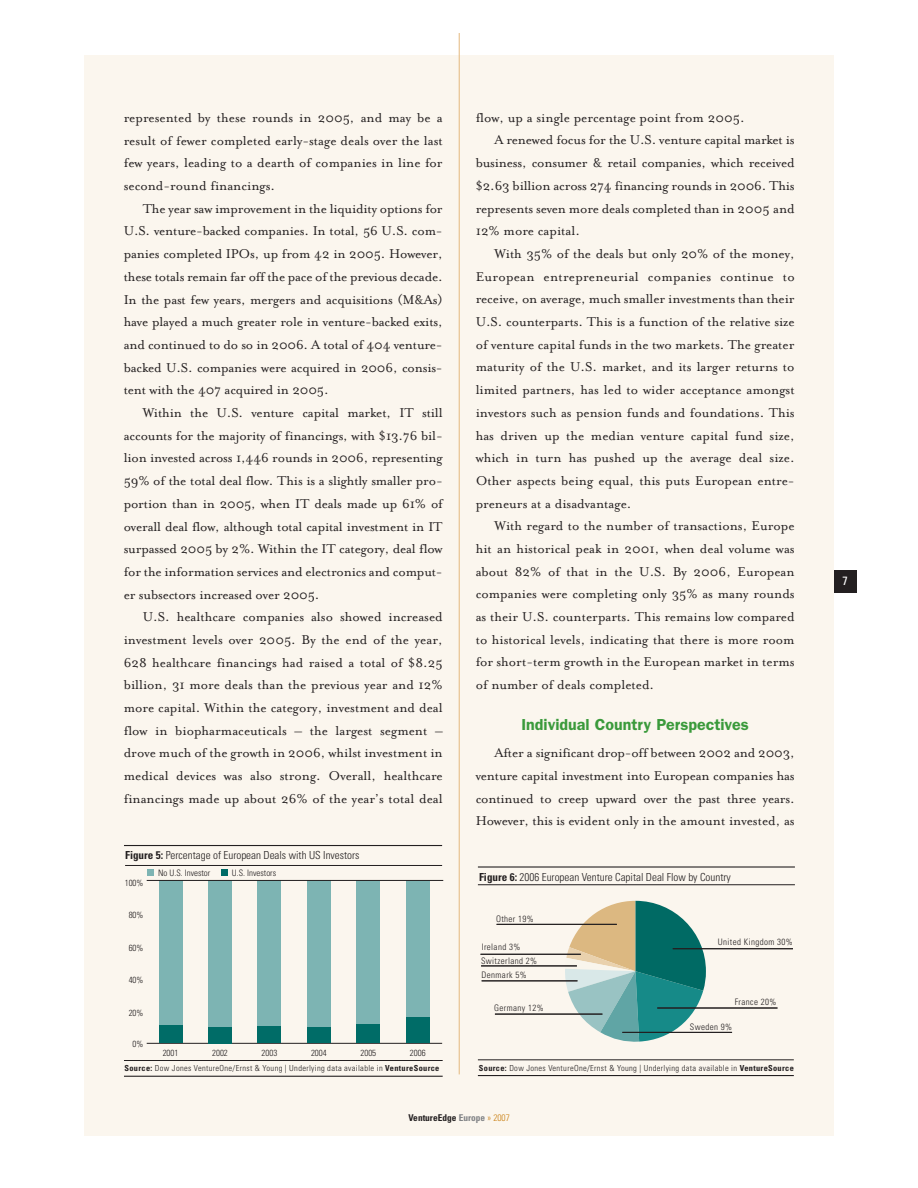
<style>
.page{position:relative;width:918px;height:1188px;background:#fff}
.page>*{position:absolute;margin:0;border:0;box-sizing:border-box;transform-origin:0 0}
.t1{font:600 16.05px "Franklin Gothic";color:#3a9a3b}
.t2{font:14.7px/22.6px "Mrs Eaves Roman";color:#231f20;text-align:justify}
.t3{font:14.7px "Mrs Eaves Roman";letter-spacing:.02em;color:#231f20}
.t4{font:condensed 12px "Univers";color:#fff}
.t5{font:300 condensed 11.1px "Univers";color:#231f20}
.t6{font:700 condensed 9.3px "Univers";color:#231f20}
.t7{font:300 condensed 9px/13.4px "Univers";letter-spacing:.04em;color:#231f20}
.t8{font:300 condensed 8.85px "Univers";color:#231f20}
.t9{font:300 condensed 8.25px "Univers";letter-spacing:.04em;color:#231f20}
.s1{font-weight:700}
.s2{color:#808285}
.s3{font-weight:300;color:#ca8013}
</style>
<div class="page">
<div style="left:85px;top:56px;width:749px;height:1080px;background:#fbf6ee"></div>
<div style="left:834px;top:571px;width:23px;height:22px;background:#231f20"></div>
<hr style="left:459px;top:33px;width:1px;height:1041px;background:#e4b87e">
<hr style="left:125px;top:865px;width:317px;height:1px;background:#231f20">
<hr style="left:124px;top:845px;width:318px;height:1px;background:#231f20">
<hr style="left:124px;top:1076px;width:319px;height:1px;background:#231f20">
<hr style="left:124px;top:1060px;width:319px;height:1px;background:#231f20">
<hr style="left:147px;top:1043px;width:295px;height:1px;background:#231f20">
<div style="left:159px;top:881px;width:23px;height:145px;background:#7db4b3"></div>
<div style="left:208px;top:881px;width:24px;height:146px;background:#7db4b3"></div>
<div style="left:258px;top:881px;width:23px;height:146px;background:#7db4b3"></div>
<div style="left:307px;top:881px;width:24px;height:147px;background:#7db4b3"></div>
<div style="left:357px;top:881px;width:23px;height:143px;background:#7db4b3"></div>
<div style="left:406px;top:881px;width:24px;height:136px;background:#7db4b3"></div>
<div style="left:159px;top:1026px;width:23px;height:17px;background:#006c67"></div>
<div style="left:208px;top:1027px;width:24px;height:16px;background:#006c67"></div>
<div style="left:258px;top:1027px;width:23px;height:16px;background:#006c67"></div>
<div style="left:307px;top:1028px;width:24px;height:15px;background:#006c67"></div>
<div style="left:357px;top:1024px;width:23px;height:19px;background:#006c67"></div>
<div style="left:406px;top:1017px;width:24px;height:26px;background:#006c67"></div>
<hr style="left:147px;top:880px;width:296px;height:1px;background:#231f20">
<div style="left:147px;top:870px;width:7px;height:6px;background:#7db4b3"></div>
<div style="left:221px;top:870px;width:7px;height:6px;background:#006c67"></div>
<svg style="left:565px;top:901px;width:141px;height:141px"></svg>
<hr style="left:478px;top:884px;width:317px;height:1px;background:#231f20">
<hr style="left:478px;top:866px;width:317px;height:2px;background:#231f20">
<hr style="left:478px;top:1075px;width:316px;height:1px;background:#231f20">
<hr style="left:478px;top:1060px;width:316px;height:1px;background:#231f20">
<hr style="left:673px;top:948px;width:120px;height:1px;background:#231f20">
<hr style="left:657px;top:1008px;width:120px;height:1px;background:#231f20">
<hr style="left:622px;top:1032px;width:110px;height:1px;background:#231f20">
<hr style="left:497px;top:924px;width:120px;height:1px;background:#231f20">
<hr style="left:481px;top:954px;width:100px;height:1px;background:#231f20">
<hr style="left:481px;top:966px;width:96px;height:1px;background:#231f20">
<hr style="left:482px;top:981px;width:95px;height:1px;background:#231f20">
<hr style="left:495px;top:1014px;width:107px;height:1px;background:#231f20">
<p class="t2" style="left:124px;top:108px;width:320px">represented by these rounds in 2005, and may be a result of fewer completed early-stage deals over the last few years, leading to a dearth of companies in line for second-round financings.</p>
<p class="t2" style="left:124px;top:198px;width:320px;text-indent:19px">The year saw improvement in the liquidity options for U.S. venture-backed companies. In total, 56 U.S. com&shy;panies completed IPOs, up from 42 in 2005. However, these totals remain far off the pace of the previous decade.<br>In the past few years, mergers and acquisitions (M&amp;As) have played a much greater role in venture-backed exits, and continued to do so in 2006. A total of 404 venture&shy;backed U.S. companies were acquired in 2006, consis&shy;tent with the 407 acquired in 2005.</p>
<p class="t2" style="left:124px;top:403px;width:321px;text-indent:19px">Within the U.S. venture capital market, IT still accounts for the majority of financings, with $13.76 bil&shy;lion invested across 1,446 rounds in 2006, representing 59% of the total deal flow. This is a slightly smaller pro&shy;portion than in 2005, when IT deals made up 61% of overall deal flow, although total capital investment in IT surpassed 2005 by 2%. Within the IT category, deal flow for the information services and electronics and comput&shy;er subsectors increased over 2005.</p>
<p class="t2" style="left:124px;top:607px;width:321px;text-indent:19px">U.S. healthcare companies also showed increased investment levels over 2005. By the end of the year, 628 healthcare financings had raised a total of $8.25 billion, 31 more deals than the previous year and 12% more capital. Within the category, investment and deal flow in biopharmaceuticals – the largest segment – drove much of the growth in 2006, whilst investment in medical devices was also strong. Overall, healthcare financings made up about 26% of the year’s total deal</p>
<p class="t5" style="left:125px;top:851px;width:236px"><span class="s1">Figure 5:</span> Percentage of European Deals with US Investors</p>
<p class="t8" style="left:125px;top:879px;width:20px">100%</p>
<p class="t8" style="left:129px;top:912px;width:16px">80%</p>
<p class="t8" style="left:129px;top:944px;width:16px">60%</p>
<p class="t8" style="left:129px;top:977px;width:16px">40%</p>
<p class="t8" style="left:129px;top:1009px;width:16px">20%</p>
<p class="t8" style="left:133px;top:1041px;width:12px">0%</p>
<p class="t8" style="left:158px;top:870px;width:54px">No U.S. Investor</p>
<p class="t8" style="left:232px;top:870px;width:46px">U.S. Investors</p>
<p class="t8" style="left:163px;top:1050px;width:17px">2001</p>
<p class="t8" style="left:212px;top:1050px;width:17px">2002</p>
<p class="t8" style="left:262px;top:1050px;width:17px">2003</p>
<p class="t8" style="left:311px;top:1050px;width:17px">2004</p>
<p class="t8" style="left:361px;top:1050px;width:17px">2005</p>
<p class="t8" style="left:410px;top:1050px;width:17px">2006</p>
<p class="t9" style="left:124px;top:1065px;width:317px"><span class="s1">Source:</span> Dow Jones VentureOne/Ernst &amp; Young | Underlying data available in <span class="s1">VentureSource</span></p>
<p class="t2" style="left:476px;top:107px;width:270px">flow, up a single percentage point from 2005.</p>
<p class="t2" style="left:495px;top:130px;width:302px">A renewed focus for the U.S. venture capital market is</p>
<p class="t2" style="left:476px;top:153px;width:321px">business, consumer &amp; retail companies, which received</p>
<p class="t2" style="left:476px;top:176px;width:321px">$2.63 billion across 274 financing rounds in 2006. This</p>
<p class="t2" style="left:476px;top:198px;width:320px">represents seven more deals completed than in 2005 and</p>
<p class="t2" style="left:476px;top:221px;width:106px">12% more capital.</p>
<p class="t2" style="left:495px;top:244px;width:302px">With 35% of the deals but only 20% of the money,</p>
<p class="t3" style="left:476px;top:271px;width:321px">European entrepreneurial companies continue to</p>
<p class="t2" style="left:476px;top:289px;width:320px">receive, on average, much smaller investments than their</p>
<p class="t2" style="left:476px;top:312px;width:321px">U.S. counterparts. This is a function of the relative size</p>
<p class="t2" style="left:476px;top:334px;width:320px">of venture capital funds in the two markets. The greater</p>
<p class="t2" style="left:476px;top:357px;width:320px">maturity of the U.S. market, and its larger returns to</p>
<p class="t2" style="left:476px;top:380px;width:321px">limited partners, has led to wider acceptance amongst</p>
<p class="t2" style="left:476px;top:403px;width:321px">investors such as pension funds and foundations. This</p>
<p class="t2" style="left:476px;top:425px;width:320px">has driven up the median venture capital fund size,</p>
<p class="t2" style="left:476px;top:448px;width:320px">which in turn has pushed up the average deal size.</p>
<p class="t2" style="left:476px;top:471px;width:320px">Other aspects being equal, this puts European entre-</p>
<p class="t2" style="left:476px;top:493px;width:157px">preneurs at a disadvantage.</p>
<p class="t2" style="left:495px;top:516px;width:302px">With regard to the number of transactions, Europe</p>
<p class="t2" style="left:476px;top:539px;width:320px">hit an historical peak in 2001, when deal volume was</p>
<p class="t2" style="left:476px;top:561px;width:321px">about 82% of that in the U.S. By 2006, European</p>
<p class="t2" style="left:476px;top:584px;width:320px">companies were completing only 35% as many rounds</p>
<p class="t2" style="left:476px;top:607px;width:321px">as their U.S. counterparts. This remains low compared</p>
<p class="t2" style="left:476px;top:629px;width:320px">to historical levels, indicating that there is more room</p>
<p class="t2" style="left:476px;top:652px;width:320px">for short-term growth in the European market in terms</p>
<p class="t2" style="left:476px;top:675px;width:180px">of number of deals completed.</p>
<p class="t1" style="left:521px;top:719px;width:229px">Individual Country Perspectives</p>
<p class="t2" style="left:476px;top:743px;width:321px;text-indent:19px">After a significant drop-off between 2002 and 2003, venture capital investment into European companies has continued to creep upward over the past three years.<br>However, this is evident only in the amount invested, as</p>
<p class="t5" style="left:479px;top:873px;width:253px"><span class="s1">Figure 6:</span> 2006 European Venture Capital Deal Flow by Country</p>
<p class="t7" style="left:496px;top:913px;width:39px">Other 19%</p>
<p class="t7" style="left:481px;top:941px;width:58px">Ireland 3%<br>Switzerland 2%</p>
<p class="t7" style="left:482px;top:969px;width:47px">Denmark 5%</p>
<p class="t7" style="left:494px;top:1002px;width:51px">Germany 12%</p>
<p class="t7" style="left:718px;top:936px;width:76px">United Kingdom 30%</p>
<p class="t7" style="left:735px;top:996px;width:43px">France 20%</p>
<p class="t7" style="left:690px;top:1021px;width:44px">Sweden 9%</p>
<p class="t9" style="left:479px;top:1065px;width:317px"><span class="s1">Source:</span> Dow Jones VentureOne/Ernst &amp; Young | Underlying data available in <span class="s1">VentureSource</span></p>
<p class="t6" style="left:408px;top:1114px;width:103px">VentureEdge <span class="s2">Europe</span> <span class="s3">» 2007</span></p>
<p class="t4" style="left:843px;top:577px;width:7px">7</p>
</div>
